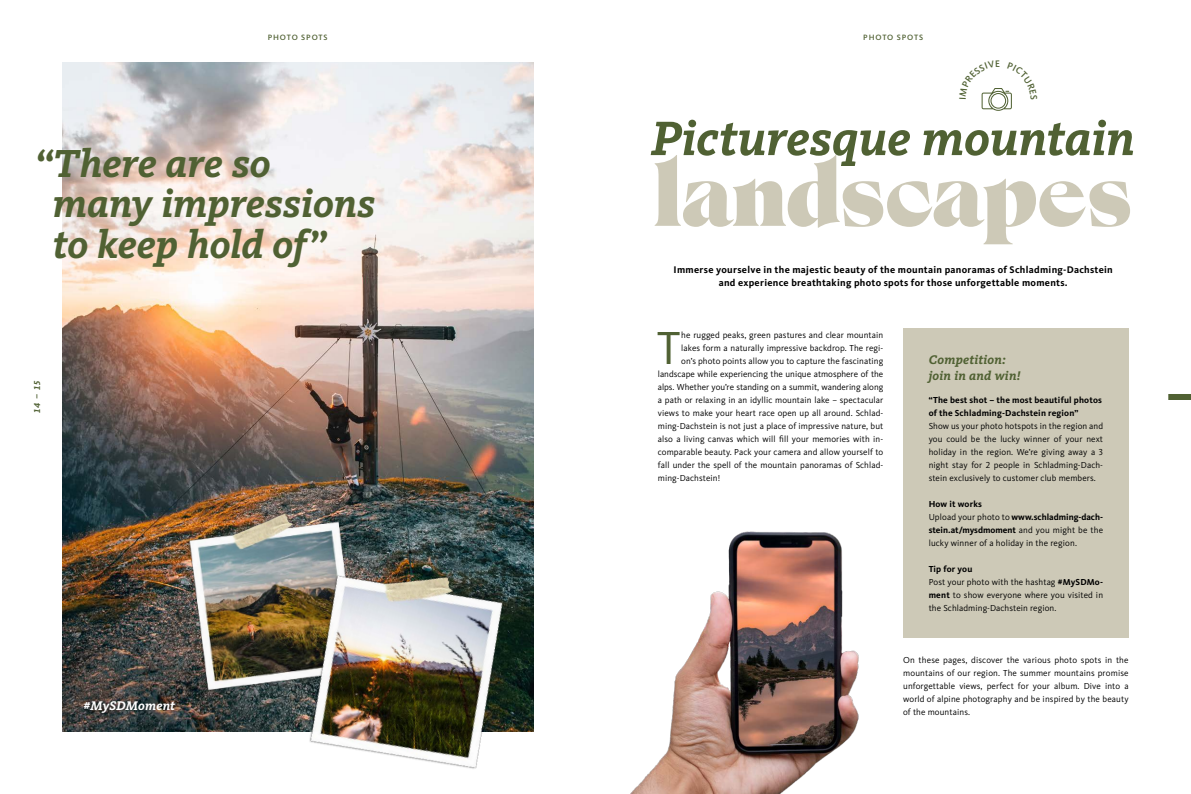
<style>
.page{position:relative;width:1191px;height:794px;background:#fff}
.page>*{position:absolute;margin:0;border:0;box-sizing:border-box;transform-origin:0 0}
.t1{font:84px "Africa Betri Drylands";letter-spacing:-.01em;color:#cdc9b7}
.t2{font:italic 700 50px "Kievit Slab Pro";color:#506133}
.t3{font:48px "Kievit Pro";color:#506133}
.t4{font:italic 700 40.5px/40.5px "Kievit Slab Pro";color:#506133}
.t5{font:italic 700 13px/16px "Kievit Slab Pro";letter-spacing:.02em;color:#506133}
.t6{font:italic 700 13px "Kievit Slab Pro";letter-spacing:.02em;color:#fff}
.t7{font:700 10px/13px "Kievit Pro";letter-spacing:.03em;color:#000;text-align:center}
.t8{font:9px/13px "Kievit Pro";letter-spacing:.01em;color:#000;text-align:justify}
.t9{font:700 9px/13px "Kievit Pro";letter-spacing:.02em;color:#000}
.t10{font:italic 700 9px "Kievit Slab Pro";color:#506133}
.t11{font:500 8px "Kievit Pro";letter-spacing:.11em;color:#506133}
.s1{font-weight:700}
</style>
<div class="page">
<img style="left:62px;top:62px;width:471px;height:669px">
<div style="left:1168px;top:394px;width:23px;height:6px;background:#506133"></div>
<img style="left:132px;top:478px;width:285px;height:225px">
<img style="left:274px;top:538px;width:260px;height:231px">
<div style="left:903px;top:329px;width:225px;height:309px;background:#cdc9b7"></div>
<img style="left:630px;top:531px;width:229px;height:263px">
<div style="left:78px;top:695px;width:103px;height:24px;background:#000;opacity:.75"></div>
<svg style="left:981px;top:88px;width:31px;height:23px"></svg>
<p class="t11" style="left:268px;top:33px;width:61px">PHOTO SPOTS</p>
<p class="t11" style="left:863px;top:33px;width:61px">PHOTO SPOTS</p>
<h3 class="t4" style="left:53px;top:143px;width:324px;text-indent:-18px">“There are so many impressions to keep hold of”</h3>
<p class="t10" style="left:32px;top:413px;width:33px;rotate:-90deg">14 – 15</p>
<h3 class="t6" style="left:84px;top:698px;width:93px">#MySDMoment</h3>
<h2 class="t2" style="left:651px;top:108px;width:485px">Picturesque mountain</h2>
<h1 class="t1" style="left:653px;top:155px;width:481px">landscapes</h1>
<p class="t7" style="left:673px;top:263px;width:441px">Immerse yourselve in the majestic beauty of the mountain panoramas of Schladming-Dachstein and experience breathtaking photo spots for those unforgettable moments.</p>
<h3 class="t3" style="left:657px;top:319px;width:25px">T</h3>
<p class="t8" style="left:681px;top:328px;width:203px">he rugged peaks, green pastures and clear mountain</p>
<p class="t8" style="left:681px;top:341px;width:203px">lakes form a naturally impressive backdrop. The regi-</p>
<p class="t8" style="left:681px;top:354px;width:203px">on’s photo points allow you to capture the fascinating</p>
<p class="t8" style="left:658px;top:367px;width:227px">landscape while experiencing the unique atmosphere of the</p>
<p class="t8" style="left:658px;top:380px;width:227px">alps. Whether you’re standing on a summit, wandering along</p>
<p class="t8" style="left:658px;top:393px;width:227px">a path or relaxing in an idyllic mountain lake – spectacular</p>
<p class="t8" style="left:658px;top:406px;width:227px">views to make your heart race open up all around. Schlad-</p>
<p class="t8" style="left:658px;top:419px;width:227px">ming-Dachstein is not just a place of impressive nature, but</p>
<p class="t8" style="left:658px;top:432px;width:227px">also a living canvas which will fill your memories with in-</p>
<p class="t8" style="left:658px;top:445px;width:227px">comparable beauty. Pack your camera and allow yourself to</p>
<p class="t8" style="left:658px;top:458px;width:227px">fall under the spell of the mountain panoramas of Schlad-</p>
<p class="t8" style="left:658px;top:471px;width:64px">ming-Dachstein!</p>
<h3 class="t5" style="left:928px;top:352px;width:93px">Competition: join in and win!</h3>
<p class="t9" style="left:928px;top:393px;width:175px">“The best shot – the most beautiful photos of the Schladming-Dachstein region”</p>
<p class="t8" style="left:928px;top:419px;width:176px">Show us your photo hotspots in the region and you could be the lucky winner of your next holiday in the region. We’re giving away a 3 night stay for 2 people in Schladming-Dach&shy;stein exclusively to customer club members.</p>
<p class="t8" style="left:928px;top:497px;width:176px;text-align:left"><span class="s1">How it works<br></span>Upload your photo to <span class="s1">www.schladming-dach&shy;stein.at/mysdmoment</span> and you might be the lucky winner of a holiday in the region.</p>
<p class="t8" style="left:928px;top:562px;width:176px;text-align:left"><span class="s1">Tip for you<br></span>Post your photo with the hashtag <span class="s1">#MySDMo&shy;ment</span> to show everyone where you visited in the Schladming-Dachstein region.</p>
<p class="t8" style="left:903px;top:653px;width:227px">On these pages, discover the various photo spots in the mountains of our region. The summer mountains promise unforgettable views, perfect for your album. Dive into a world of alpine photography and be inspired by the beauty of the mountains.</p>
</div>
